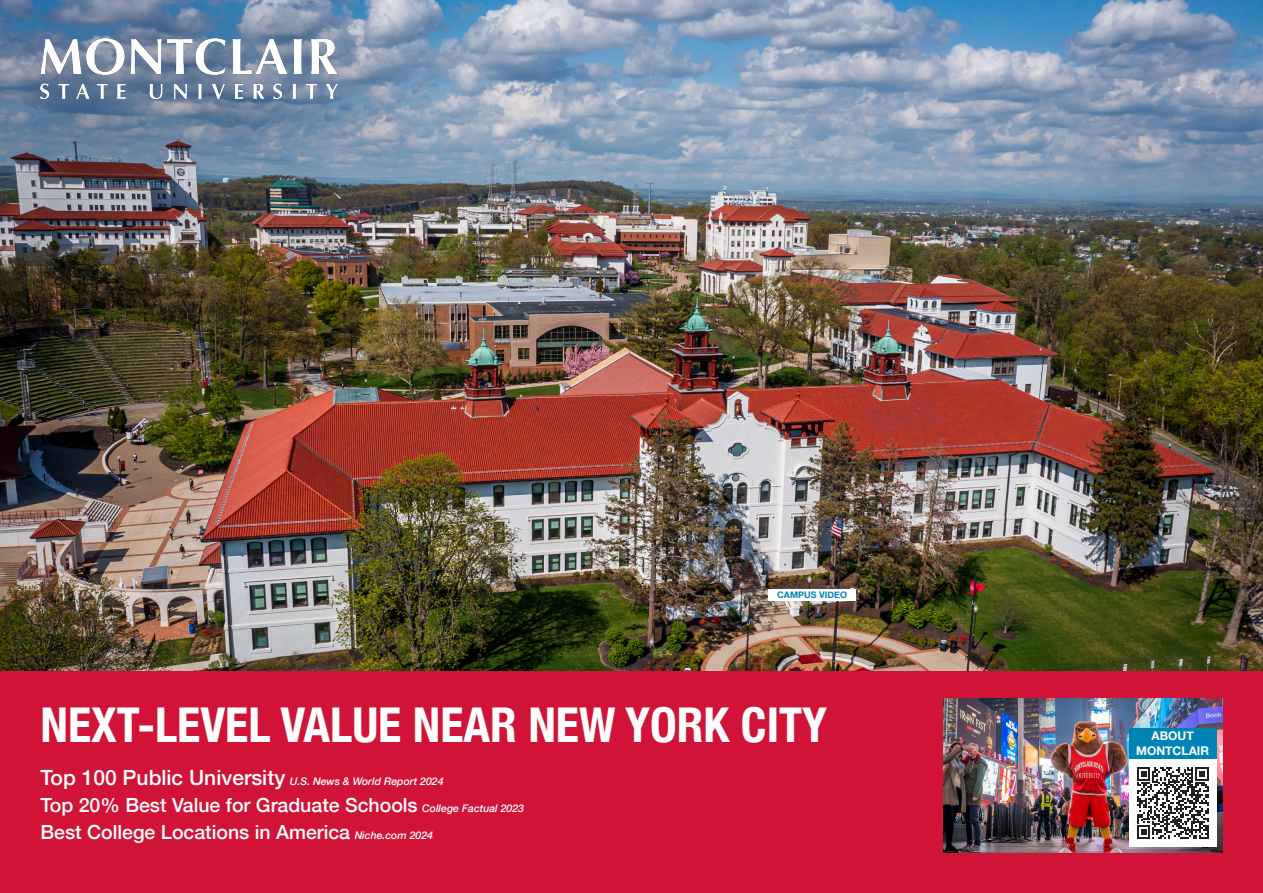
<style>
.page{position:relative;width:1263px;height:893px;background:#fff}
.page>*{position:absolute;margin:0;border:0;box-sizing:border-box;transform-origin:0 0}
.t1{font:700 condensed 48px "Helvetica Neue";color:#fff}
.t2{font:500 19.5px "Helvetica Neue";color:#fff}
.t3{font:700 12px/14.4px "Helvetica Neue";color:#fff;text-align:center}
.t4{font:italic 500 10.5px "Helvetica Neue";color:#fff}
.t5{font:700 9px "Helvetica Neue";color:#0084b6}
.s1{font-style:normal;font-size:21px}
.s2{font-style:italic;font-size:10.5px}
</style>
<div class="page">
<img style="left:0;top:0;width:1263px;height:671px">
<div style="left:0;top:671px;width:1263px;height:222px;background:#d11337"></div>
<div style="left:0;top:0;width:420px;height:183px;background:#0d2b51;opacity:.19"></div>
<img style="left:40px;top:38px;width:298px;height:60px">
<img style="left:944px;top:698px;width:278px;height:154px">
<div style="left:1129px;top:759px;width:88px;height:88px;background:#fff"></div>
<svg style="left:1137px;top:767px;width:72px;height:72px"></svg>
<div style="left:768px;top:589px;width:88px;height:12px;background:#fff"></div>
<div style="left:1129px;top:728px;width:87px;height:31px;background:#0084b6"></div>
<p class="t5" style="left:777px;top:587px;width:71px">CAMPUS VIDEO</p>
<p class="t1" style="left:40px;top:685px;width:788px">NEXT-LEVEL VALUE NEAR NEW YORK CITY</p>
<p class="t4" style="left:40px;top:772px;width:405px"><span class="s1">Top 100 Public University</span> U.S. News &amp; World Report 2024</p>
<p class="t2" style="left:40px;top:789px;width:485px">Top 20% Best Value for Graduate Schools <span class="s2">College Factual 2023</span></p>
<p class="t2" style="left:40px;top:816px;width:394px">Best College Locations in America <span class="s2">Niche.com 2024</span></p>
<p class="t3" style="left:1136px;top:729px;width:74px">ABOUT<br>MONTCLAIR</p>
</div>
